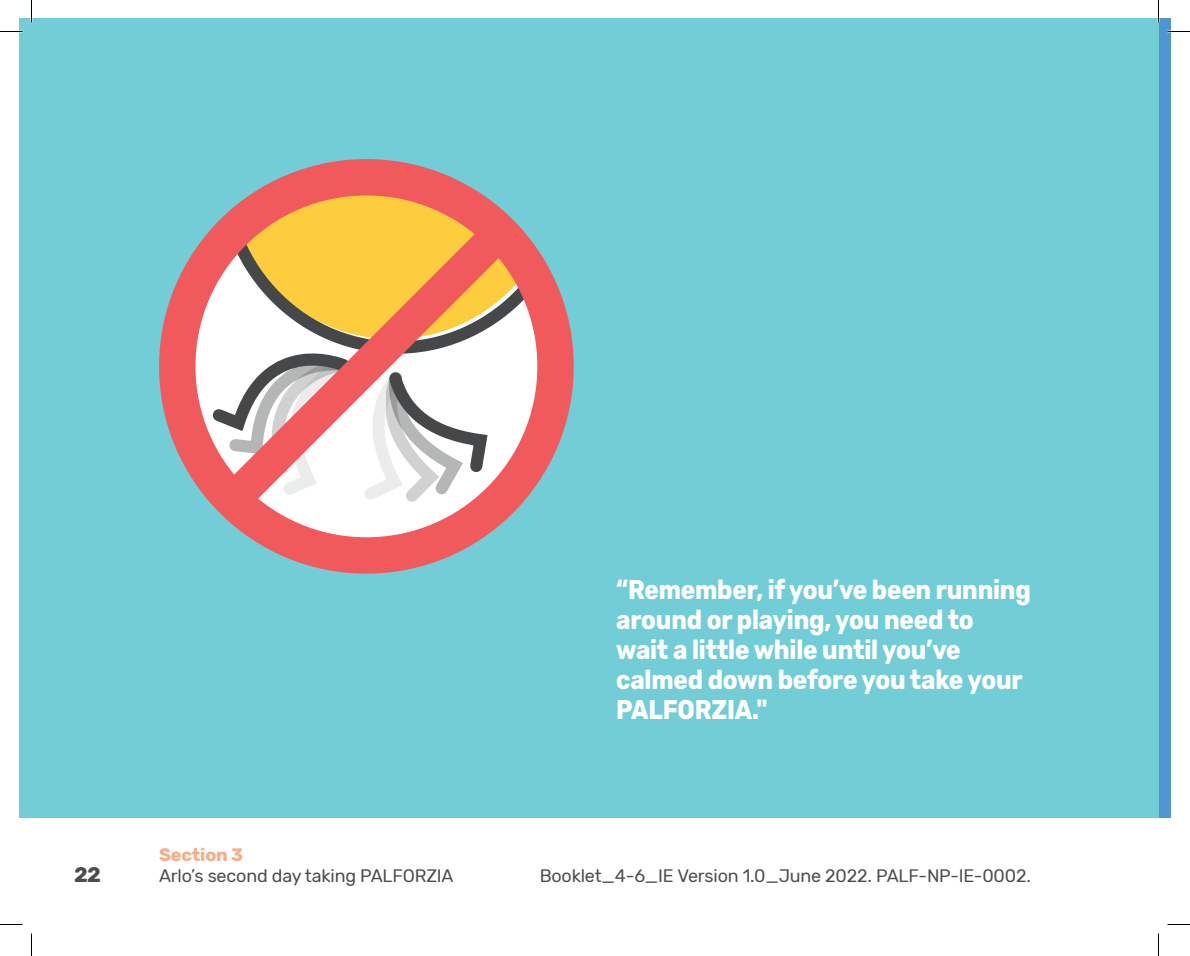
<style>
.page{position:relative;width:1190px;height:956px;background:#fff}
.page>*{position:absolute;margin:0;border:0;box-sizing:border-box;transform-origin:0 0}
.Dialogue_Main_Copy{font:700 27px/30px "Rubik";letter-spacing:-.01em;color:#fff;scale:.9 1}
.t1{font:700 21px "Rubik";color:#4b4c4d}
._12pt_Rubik_Regular{font:18px/21px "Rubik";letter-spacing:-.01em;color:#4b4c4d}
.s1{font-weight:700;color:#f8ad89}
</style>
<div class="page">
<div style="left:1158px;top:19px;width:13px;height:799px;background:#4f95d0"></div>
<div style="left:19px;top:19px;width:1139px;height:799px;background:#73cdd7"></div>
<div style="left:159px;top:159px;width:415px;height:415px;border:36px solid #f05a5d;border-radius:50%"></div>
<svg style="left:195px;top:195px;width:343px;height:343px;background:#e5b79d"></svg>
<hr style="left:1157px;top:0;width:2px;height:23px;background:#fff">
<svg style="left:0;top:31px;width:22px;height:1px"></svg>
<svg style="left:1167px;top:31px;width:23px;height:1px"></svg>
<svg style="left:0;top:924px;width:22px;height:1px"></svg>
<svg style="left:1167px;top:924px;width:23px;height:1px"></svg>
<svg style="left:31px;top:0;width:1px;height:23px"></svg>
<svg style="left:31px;top:933px;width:1px;height:23px"></svg>
<svg style="left:1158px;top:0;width:1px;height:23px"></svg>
<svg style="left:1158px;top:933px;width:1px;height:23px"></svg>
<p class="Dialogue_Main_Copy" style="left:616px;top:575px;width:462px">“Remember, if you’ve been running around or playing, you need to wait a little while until you’ve calmed down before you take your<br>PALFORZIA."</p>
<p class="_12pt_Rubik_Regular" style="left:159px;top:845px;width:296px"><span class="s1">Section 3<br></span>Arlo’s second day taking PALFORZIA</p>
<p class="t1" style="left:74px;top:862px;width:28px">22</p>
<p class="_12pt_Rubik_Regular" style="left:540px;top:866px;width:493px">Booklet_4-6_IE Version 1.0_June 2022. PALF-NP-IE-0002.</p>
</div>
